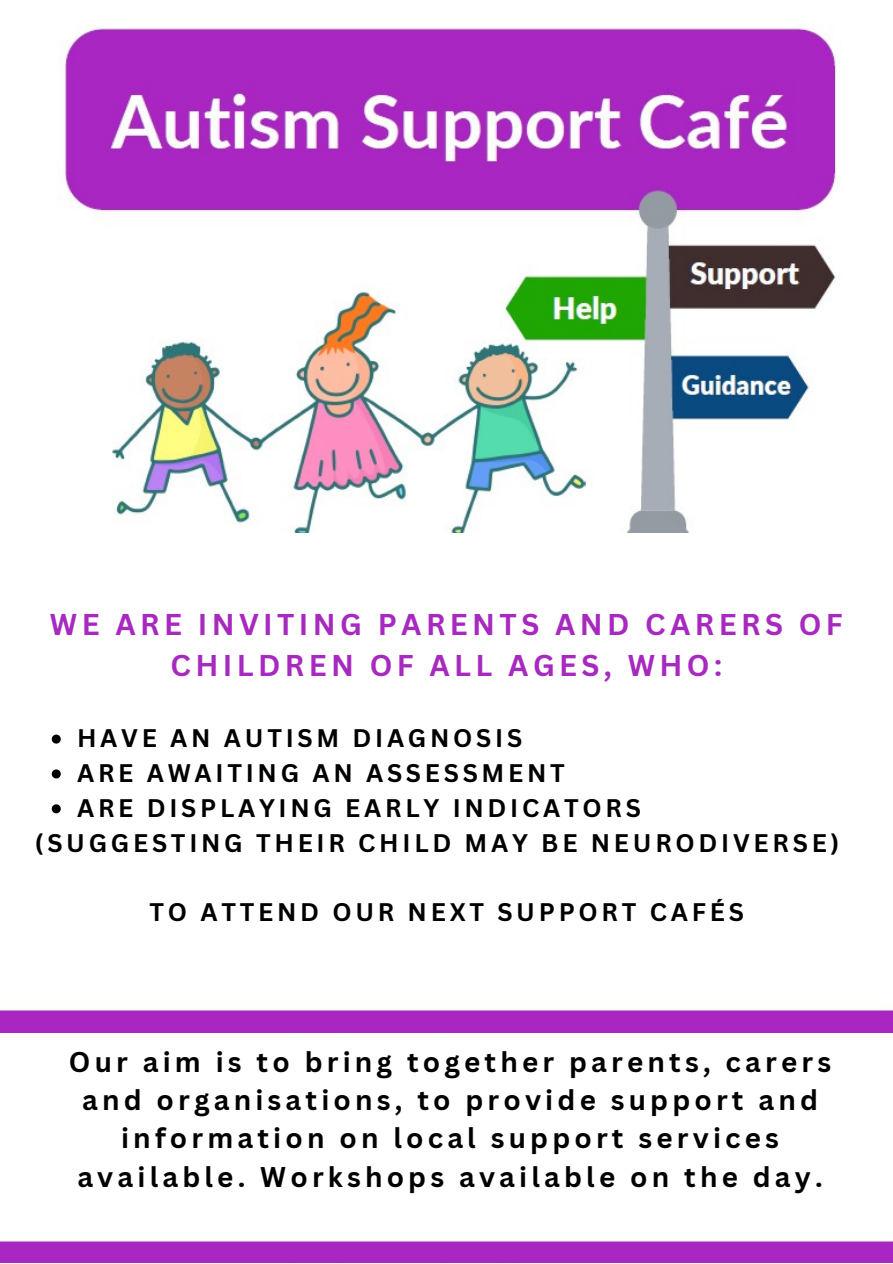
<style>
.page{position:relative;width:893px;height:1264px;background:#fff}
.page>*{position:absolute;margin:0;border:0;box-sizing:border-box;transform-origin:0 0}
.t1{font:700 29.25px/41.5px "Canva Sans";letter-spacing:.15em;color:#a729bf;text-align:center}
.t2{font:700 27.75px/38.2px "Canva Sans";letter-spacing:.15em;color:#000;text-align:center}
.t3{font:700 24.75px "Canva Sans";letter-spacing:.15em;color:#000}
</style>
<div class="page">
<img style="left:64px;top:28px;width:774px;height:504px">
<img style="left:0;top:1240px;width:892px;height:22px">
<svg style="left:52px;top:734px;width:9px;height:9px"></svg>
<svg style="left:52px;top:769px;width:9px;height:9px"></svg>
<svg style="left:52px;top:804px;width:9px;height:9px"></svg>
<img style="left:0;top:1009px;width:892px;height:23px">
<p class="t1" style="left:50px;top:602px;width:794px">WE ARE INVITING PARENTS AND CARERS OF<br>CHILDREN OF ALL AGES, WHO:</p>
<p class="t3" style="left:77px;top:720px;width:446px">HAVE AN AUTISM DIAGNOSIS</p>
<p class="t3" style="left:77px;top:755px;width:489px">ARE AWAITING AN ASSESSMENT</p>
<p class="t3" style="left:77px;top:790px;width:565px">ARE DISPLAYING EARLY INDICATORS</p>
<p class="t3" style="left:35px;top:825px;width:805px">(SUGGESTING THEIR CHILD MAY BE NEURODIVERSE)</p>
<p class="t3" style="left:149px;top:894px;width:596px">TO ATTEND OUR NEXT SUPPORT CAFÉS</p>
<p class="t2" style="left:69px;top:1042px;width:763px">Our aim is to bring together parents, carers and organisations, to provide support and information on local support services available. Workshops available on the day.</p>
</div>
